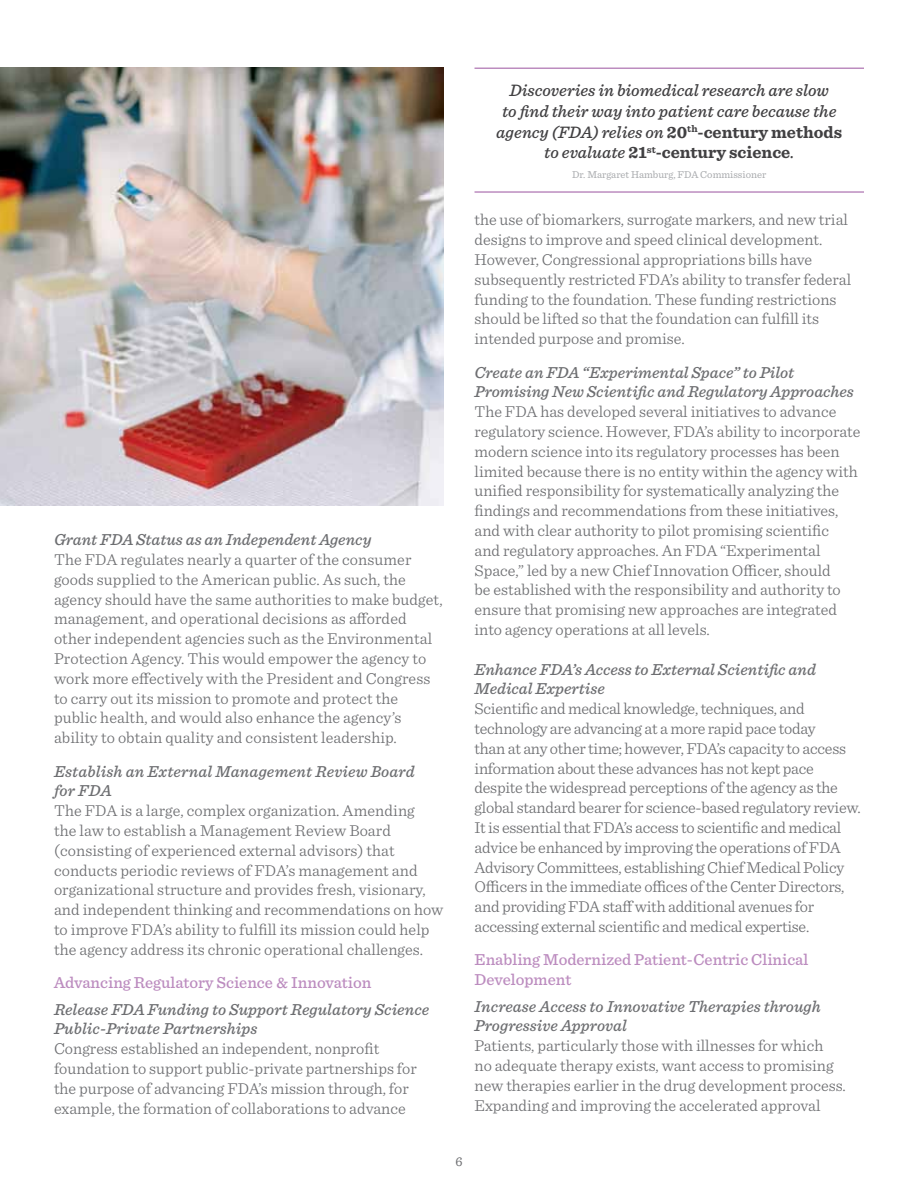
<style>
.page{position:relative;width:918px;height:1188px;background:#fff}
.page>*{position:absolute;margin:0;border:0;box-sizing:border-box;transform-origin:0 0}
.t1{font:italic 500 17.25px/20.7px "Sentinel";color:#414042;text-align:center}
.t2{font:300 16.5px/19.8px "Sentinel";color:#6d6e71}
.t3{font:italic 500 16.5px/19.8px "Sentinel";color:#6d6e71}
.t4{font:500 16.5px/19.8px "Sentinel";color:#bc8cbf}
.t5{font:13.5px "Sentinel";color:#6d6e71}
.t6{font:10.5px "Sentinel";color:#a7a9ac}
.s1{font-weight:700;font-style:normal}
</style>
<div class="page">
<hr style="left:475px;top:68px;width:389px;height:1px;background:#bc8cbf">
<hr style="left:475px;top:191px;width:389px;height:2px;background:#bc8cbf">
<img style="left:0;top:68px;width:443px;height:437px">
<p class="t3" style="left:54px;top:529px;width:319px">Grant FDA Status as an Independent Agency</p>
<p class="t2" style="left:54px;top:548px;width:390px">The FDA regulates nearly a quarter of the consumer goods supplied to the American public. As such, the agency should have the same authorities to make budget, management, and operational decisions as afforded other independent agencies such as the Environmental Protection Agency. This would empower the agency to work more effectively with the President and Congress to carry out its mission to promote and protect the public health, and would also enhance the agency’s ability to obtain quality and consistent leadership.</p>
<p class="t3" style="left:54px;top:760px;width:362px">Establish an External Management Review Board for FDA</p>
<p class="t2" style="left:54px;top:800px;width:391px">The FDA is a large, complex organization. Amending<br>the law to establish a Management Review Board (consisting of experienced external advisors) that conducts periodic reviews of FDA’s management and organizational structure and provides fresh, visionary, and independent thinking and recommendations on how to improve FDA’s ability to fulfill its mission could help the agency address its chronic operational challenges.</p>
<p class="t4" style="left:54px;top:972px;width:319px">Advancing Regulatory Science &amp; Innovation</p>
<p class="t3" style="left:54px;top:998px;width:377px">Release FDA Funding to Support Regulatory Science<br>Public-Private Partnerships</p>
<p class="t2" style="left:54px;top:1038px;width:364px">Congress established an independent, nonprofit foundation to support public-private partnerships for the purpose of advancing FDA’s mission through, for example, the formation of collaborations to advance</p>
<p class="t1" style="left:496px;top:79px;width:347px">Discoveries in biomedical research are slow<br>to find their way into patient care because the agency (FDA) relies on <span class="s1">20</span><sup>th</sup><span class="s1">-century methods </span>to evaluate <span class="s1">21</span><sup>st</sup><span class="s1">-century science</span>.</p>
<p class="t6" style="left:572px;top:166px;width:196px">Dr. Margaret Hamburg, FDA Commissioner</p>
<p class="t2" style="left:475px;top:209px;width:378px">the use of biomarkers, surrogate markers, and new trial designs to improve and speed clinical development.<br>However, Congressional appropriations bills have subsequently restricted FDA’s ability to transfer federal funding to the foundation. These funding restrictions should be lifted so that the foundation can fulfill its intended purpose and promise.</p>
<p class="t3" style="left:475px;top:361px;width:381px">Create an FDA “Experimental Space” to Pilot<br>Promising New Scientific and Regulatory Approaches</p>
<p class="t2" style="left:475px;top:401px;width:387px">The FDA has developed several initiatives to advance regulatory science. However, FDA’s ability to incorporate modern science into its regulatory processes has been limited because there is no entity within the agency with unified responsibility for systematically analyzing the findings and recommendations from these initiatives, and with clear authority to pilot promising scientific<br>and regulatory approaches. An FDA “Experimental Space,” led by a new Chief Innovation Officer, should<br>be established with the responsibility and authority to ensure that promising new approaches are integrated into agency operations at all levels.</p>
<p class="t3" style="left:475px;top:658px;width:343px">Enhance FDA’s Access to External Scientific and<br>Medical Expertise</p>
<p class="t2" style="left:475px;top:698px;width:388px">Scientific and medical knowledge, techniques, and technology are advancing at a more rapid pace today<br>than at any other time; however, FDA’s capacity to access information about these advances has not kept pace despite the widespread perceptions of the agency as the global standard bearer for science-based regulatory review.<br>It is essential that FDA’s access to scientific and medical advice be enhanced by improving the operations of FDA Advisory Committees, establishing Chief Medical Policy Officers in the immediate offices of the Center Directors, and providing FDA staff with additional avenues for accessing external scientific and medical expertise.</p>
<p class="t4" style="left:475px;top:949px;width:335px">Enabling Modernized Patient-Centric Clinical<br>Development</p>
<p class="t3" style="left:475px;top:995px;width:348px">Increase Access to Innovative Therapies through<br>Progressive Approval</p>
<p class="t2" style="left:475px;top:1035px;width:373px">Patients, particularly those with illnesses for which<br>no adequate therapy exists, want access to promising new therapies earlier in the drug development process.<br>Expanding and improving the accelerated approval</p>
<p class="t5" style="left:455px;top:1152px;width:9px">6</p>
</div>
